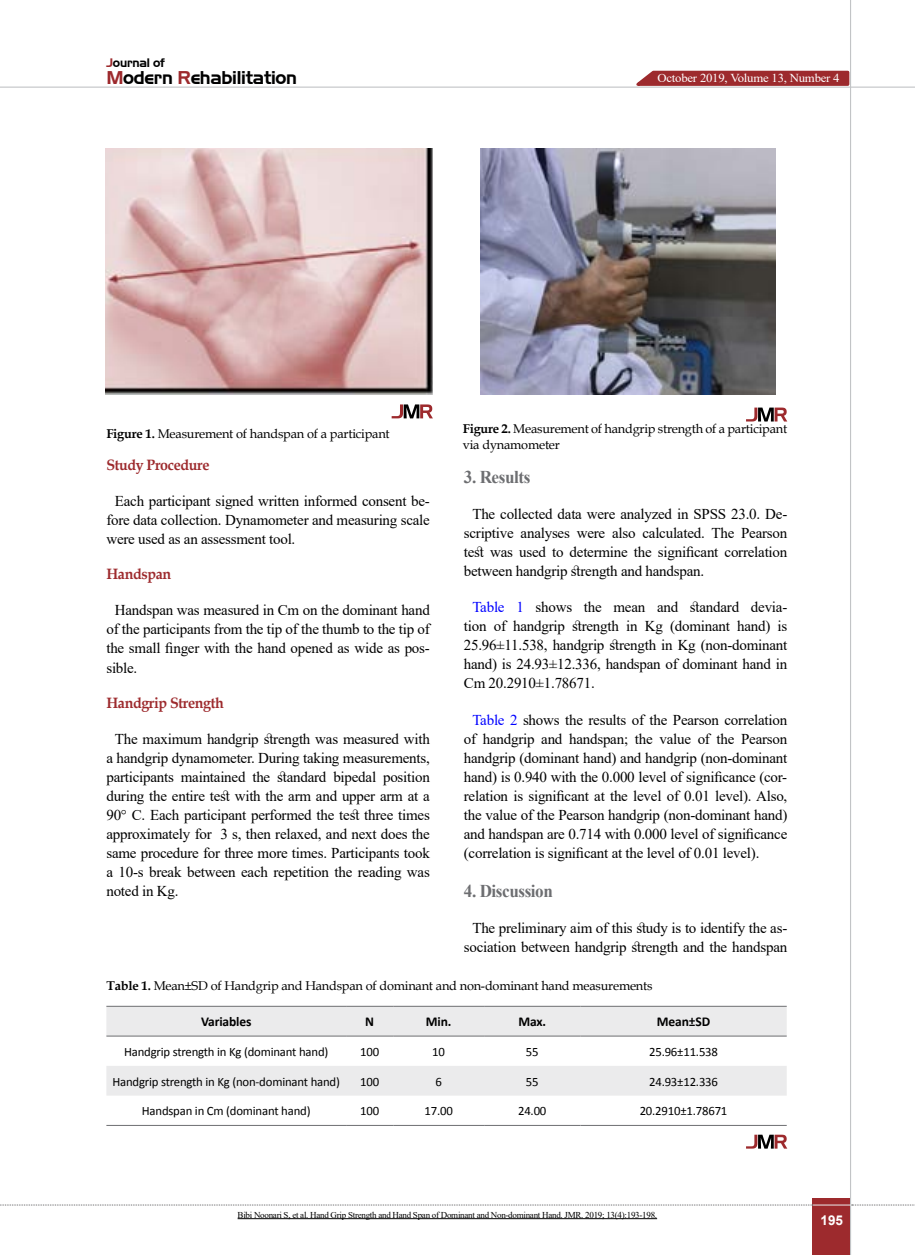
<style>
.page{position:relative;width:915px;height:1255px;background:#fff}
.page>*{position:absolute;margin:0;border:0;box-sizing:border-box;transform-origin:0 0}
.t1{font:700 18px "Times New Roman";letter-spacing:-.025em;color:#6d6e71;scale:.95 1}
.t2{font:18px "Aero Regular SWFTE";letter-spacing:-.015em;color:#000}
.t3{font:15px/19px "Times New Roman";letter-spacing:-.015em;color:#000;text-align:justify}
.t4{font:700 15px "Book Antiqua";letter-spacing:-.025em;color:#9d2a2d;scale:.95 1}
.t5{font:700 13.5px "Calibri";letter-spacing:-.01em;color:#000}
.t6{font:700 13.5px "Arial";color:#fff}
.t7{font:12.75px/16.5px "Book Antiqua";letter-spacing:-.015em;color:#000}
.t8{font:12.75px "Calibri";letter-spacing:-.015em;color:#000}
.t9{font:12.15px "Times New Roman";letter-spacing:-.015em;color:#fff;scale:1.05 1}
.t10{font:12px "Aero Regular SWFTE";letter-spacing:-.015em;color:#000}
.t11{font:9px "Times New Roman";letter-spacing:-.03em;color:#000}
.s1{color:#9d2a2d}
.s2{font-weight:700}
.s3{color:#00f}
</style>
<div class="page">
<div style="left:812px;top:1198px;width:38px;height:56px;background:#9d2a2d"></div>
<hr style="left:849px;top:0;width:1px;height:1254px;background:#c2c4c6">
<hr style="left:0;top:87px;width:914px;height:1px;background:#c2c4c6">
<hr style="left:812px;top:1204px;width:38px;height:1px;background:#ebebec">
<svg style="left:0;top:1204px;width:812px;height:1px"></svg>
<svg style="left:851px;top:1204px;width:64px;height:1px"></svg>
<img style="left:105px;top:149px;width:328px;height:245px">
<svg style="left:391px;top:404px;width:42px;height:14px"></svg>
<img style="left:480px;top:149px;width:295px;height:245px">
<svg style="left:746px;top:407px;width:41px;height:14px"></svg>
<svg style="left:106px;top:1006px;width:680px;height:89px;fill:#ebebec"></svg>
<hr style="left:106px;top:1005px;width:240px;height:1px;background:#6d6e71">
<hr style="left:346px;top:1005px;width:47px;height:1px;background:#6d6e71">
<hr style="left:393px;top:1005px;width:91px;height:1px;background:#6d6e71">
<hr style="left:484px;top:1005px;width:96px;height:1px;background:#6d6e71">
<hr style="left:580px;top:1005px;width:206px;height:1px;background:#6d6e71">
<hr style="left:106px;top:1035px;width:240px;height:1px;background:#6d6e71">
<hr style="left:346px;top:1035px;width:47px;height:1px;background:#6d6e71">
<hr style="left:393px;top:1035px;width:91px;height:1px;background:#6d6e71">
<hr style="left:484px;top:1035px;width:96px;height:1px;background:#6d6e71">
<hr style="left:580px;top:1035px;width:206px;height:1px;background:#6d6e71">
<hr style="left:106px;top:1124px;width:240px;height:1px;background:#6d6e71">
<hr style="left:346px;top:1124px;width:47px;height:1px;background:#6d6e71">
<hr style="left:393px;top:1124px;width:91px;height:1px;background:#6d6e71">
<hr style="left:484px;top:1124px;width:96px;height:1px;background:#6d6e71">
<hr style="left:580px;top:1124px;width:206px;height:1px;background:#6d6e71">
<svg style="left:746px;top:1134px;width:41px;height:14px"></svg>
<hr style="left:237px;top:1218px;width:420px;height:1px;background:#000">
<svg style="left:629px;top:69px;width:221px;height:18px;background:#b05658"></svg>
<p class="t10" style="left:106px;top:55px;width:60px"><span class="s1">J</span>ournal of</p>
<p class="t2" style="left:106px;top:67px;width:192px"><span class="s1">M</span>odern <span class="s1">R</span>ehabilitation</p>
<p class="t9" style="left:657px;top:69px;width:175px">October 2019, Volume 13, Number 4</p>
<p class="t7" style="left:106px;top:425px;width:285px"><span class="s2">Figure 1.</span> Measurement of handspan of a participant</p>
<p class="t7" style="left:462px;top:420px;width:326px"><span class="s2">Figure 2.</span> Measurement of handgrip strength of a participant via dynamometer</p>
<p class="t4" style="left:106px;top:454px;width:110px">Study Procedure</p>
<p class="t3" style="left:106px;top:491px;width:325px;text-indent:9px">Each participant signed written informed consent be&shy;fore data collection. Dynamometer and measuring scale were used as an assessment tool.</p>
<p class="t4" style="left:106px;top:564px;width:70px">Handspan</p>
<p class="t3" style="left:106px;top:600px;width:325px;text-indent:9px">Handspan was measured in Cm on the dominant hand of the participants from the tip of the thumb to the tip of the small finger with the hand opened as wide as pos&shy;sible.</p>
<p class="t4" style="left:106px;top:692px;width:125px">Handgrip Strength</p>
<p class="t3" style="left:106px;top:728px;width:325px;text-indent:9px">The maximum handgrip strength was measured with a handgrip dynamometer. During taking measurements, participants maintained the standard bipedal position during the entire test with the arm and upper arm at a 90° C. Each participant performed the test three times approximately for 3 s, then relaxed, and next does the same procedure for three more times. Participants took a 10-s break between each repetition the reading was noted in Kg.</p>
<p class="t1" style="left:463px;top:464px;width:71px">3. Results</p>
<p class="t3" style="left:463px;top:504px;width:325px;text-indent:9px">The collected data were analyzed in SPSS 23.0. De&shy;scriptive analyses were also calculated. The Pearson test was used to determine the significant correlation between handgrip strength and handspan.</p>
<p class="t3" style="left:463px;top:597px;width:325px;text-indent:9px"><span class="s3">Table 1</span> shows the mean and standard devia&shy;tion of handgrip strength in Kg (dominant hand) is 25.96±11.538, handgrip strength in Kg (non-dominant hand) is 24.93±12.336, handspan of dominant hand in Cm 20.2910±1.78671.</p>
<p class="t3" style="left:463px;top:709px;width:325px;text-indent:9px"><span class="s3">Table 2</span> shows the results of the Pearson correlation of handgrip and handspan; the value of the Pearson handgrip (dominant hand) and handgrip (non-dominant hand) is 0.940 with the 0.000 level of significance (cor&shy;relation is significant at the level of 0.01 level). Also, the value of the Pearson handgrip (non-dominant hand) and handspan are 0.714 with 0.000 level of significance (correlation is significant at the level of 0.01 level).</p>
<p class="t1" style="left:463px;top:877px;width:95px">4. Discussion</p>
<p class="t3" style="left:463px;top:917px;width:325px;text-align:center">The preliminary aim of this study is to identify the as&shy;sociation between handgrip strength and the handspan</p>
<p class="t7" style="left:106px;top:977px;width:547px"><span class="s2">Table 1.</span> Mean±SD of Handgrip and Handspan of dominant and non-dominant hand measurements</p>
<p class="t5" style="left:201px;top:1013px;width:52px">Variables</p>
<p class="t5" style="left:365px;top:1013px;width:10px">N</p>
<p class="t5" style="left:426px;top:1013px;width:27px">Min.</p>
<p class="t5" style="left:518px;top:1013px;width:29px">Max.</p>
<p class="t5" style="left:656px;top:1013px;width:55px">Mean±SD</p>
<p class="t8" style="left:124px;top:1043px;width:206px">Handgrip strength in Kg (dominant hand)</p>
<p class="t8" style="left:360px;top:1043px;width:21px">100</p>
<p class="t8" style="left:432px;top:1043px;width:14px">10</p>
<p class="t8" style="left:525px;top:1043px;width:14px">55</p>
<p class="t8" style="left:649px;top:1043px;width:70px">25.96±11.538</p>
<p class="t8" style="left:112px;top:1073px;width:229px">Handgrip strength in Kg (non-dominant hand)</p>
<p class="t8" style="left:360px;top:1073px;width:21px">100</p>
<p class="t8" style="left:435px;top:1073px;width:8px">6</p>
<p class="t8" style="left:525px;top:1073px;width:14px">55</p>
<p class="t8" style="left:649px;top:1073px;width:70px">24.93±12.336</p>
<p class="t8" style="left:142px;top:1102px;width:170px">Handspan in Cm (dominant hand)</p>
<p class="t8" style="left:360px;top:1102px;width:21px">100</p>
<p class="t8" style="left:424px;top:1102px;width:30px">17.00</p>
<p class="t8" style="left:518px;top:1102px;width:30px">24.00</p>
<p class="t8" style="left:639px;top:1102px;width:89px">20.2910±1.78671</p>
<p class="t11" style="left:237px;top:1208px;width:421px">Bibi Noonari S, et al. Hand Grip Strength and Hand Span of Dominant and Non-dominant Hand. JMR. 2019; 13(4):193-198.</p>
<p class="t6" style="left:820px;top:1210px;width:24px">195</p>
</div>
